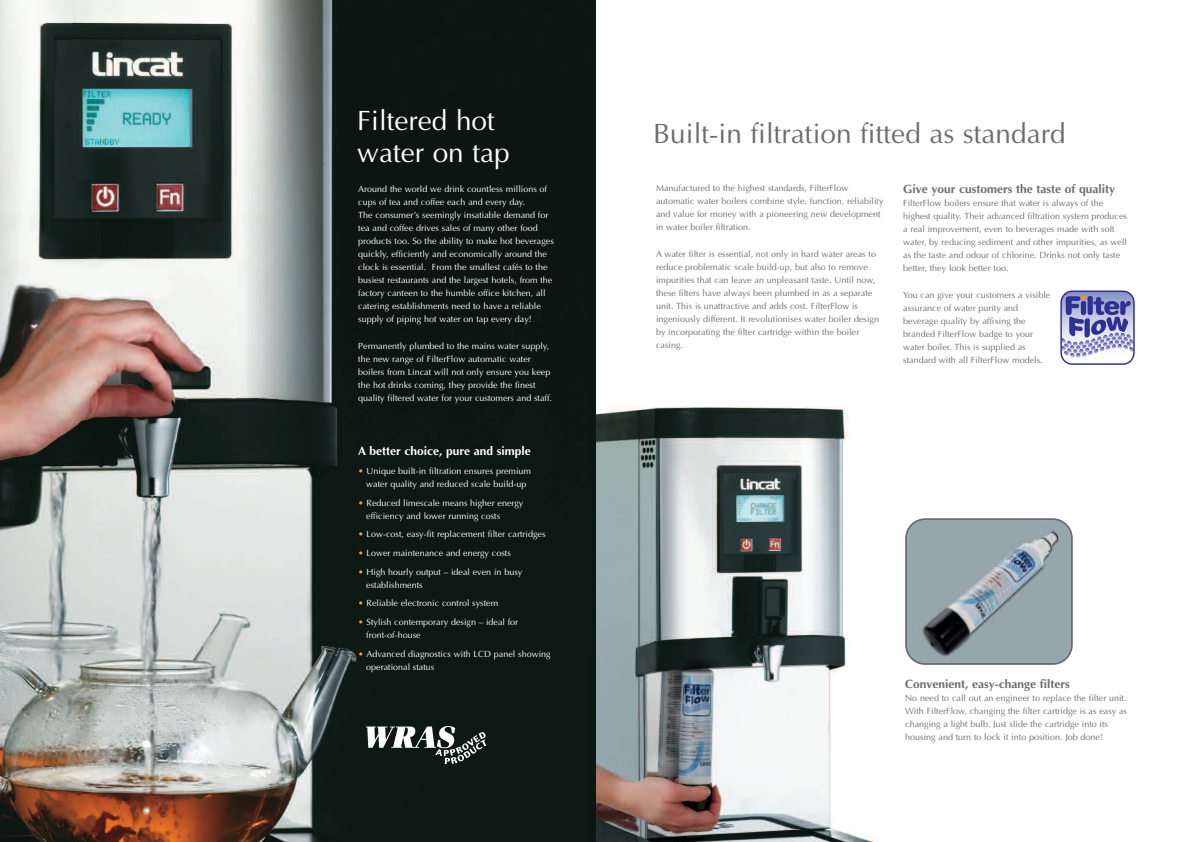
<style>
.page{position:relative;width:1191px;height:842px;background:#fff}
.page>*{position:absolute;margin:0;border:0;box-sizing:border-box;transform-origin:0 0}
.t1{font:28px "Optima";color:#6c6d70}
.t2{font:28px/32px "Optima";color:#fff}
.t3{font:700 12px "Optima";color:#6c6d70}
.t4{font:700 12px "Optima";color:#fff}
.t5{font:9px/13px "Optima";color:#6c6d70}
.t6{font:9px/13px "Optima";color:#fff}
.s1{color:#f8a35c}
</style>
<div class="page">
<img style="left:595px;top:398px;width:285px;height:444px">
<img style="left:0;top:0;width:595px;height:842px">
<svg style="left:905px;top:518px;width:167px;height:147px;background:#909da4"></svg>
<svg style="left:1061px;top:291px;width:73px;height:73px"></svg>
<div style="left:1060px;top:290px;width:74px;height:75px;border:1px solid #2e3092;border-radius:11px"></div>
<svg style="left:1061px;top:295px;width:73px;height:63px;background:#9496c7"></svg>
<img style="left:362px;top:721px;width:128px;height:50px">
<h1 class="t2" style="left:357px;top:104px;width:154px">Filtered hot water on tap</h1>
<p class="t6" style="left:358px;top:182px;width:197px">Around the world we drink countless millions of cups of tea and coffee each and every day.<br>The consumer’s seemingly insatiable demand for tea and coffee drives sales of many other food products too. So the ability to make hot beverages quickly, efficiently and economically around the clock is essential. From the smallest cafés to the busiest restaurants and the largest hotels, from the factory canteen to the humble office kitchen, all catering establishments need to have a reliable supply of piping hot water on tap every day!</p>
<p class="t6" style="left:358px;top:339px;width:195px">Permanently plumbed to the mains water supply, the new range of FilterFlow automatic water boilers from Lincat will not only ensure you keep the hot drinks coming, they provide the finest quality filtered water for your customers and staff.</p>
<h2 class="t4" style="left:358px;top:444px;width:174px">A better choice, pure and simple</h2>
<p class="t6" style="left:358px;top:464px;width:174px;text-align:center"><span class="s1">•</span> Unique built-in filtration ensures premium water quality and reduced scale build-up</p>
<p class="t6" style="left:366px;top:496px;width:159px;text-indent:-8px"><span class="s1">•</span> Reduced limescale means higher energy efficiency and lower running costs</p>
<p class="t6" style="left:358px;top:528px;width:189px"><span class="s1">•</span> Low-cost, easy-fit replacement filter cartridges</p>
<p class="t6" style="left:358px;top:546px;width:154px"><span class="s1">•</span> Lower maintenance and energy costs</p>
<p class="t6" style="left:366px;top:565px;width:158px;text-indent:-8px"><span class="s1">•</span> High hourly output – ideal even in busy establishments</p>
<p class="t6" style="left:358px;top:597px;width:141px"><span class="s1">•</span> Reliable electronic control system</p>
<p class="t6" style="left:366px;top:615px;width:154px;text-indent:-8px"><span class="s1">•</span> Stylish contemporary design – ideal for front-of-house</p>
<p class="t6" style="left:366px;top:647px;width:186px;text-indent:-8px"><span class="s1">•</span> Advanced diagnostics with LCD panel showing operational status</p>
<h1 class="t1" style="left:653px;top:116px;width:414px">Built-in filtration fitted as standard</h1>
<p class="t5" style="left:656px;top:181px;width:229px">Manufactured to the highest standards, FilterFlow automatic water boilers combine style, function, reliability and value for money with a pioneering new development in water boiler filtration.</p>
<p class="t5" style="left:656px;top:247px;width:225px">A water filter is essential, not only in hard water areas to reduce problematic scale build-up, but also to remove impurities that can leave an unpleasant taste. Until now, these filters have always been plumbed in as a separate unit. This is unattractive and adds cost. FilterFlow is ingeniously different. It revolutionises water boiler design by incorporating the filter cartridge within the boiler casing.</p>
<h2 class="t3" style="left:903px;top:182px;width:213px">Give your customers the taste of quality</h2>
<p class="t5" style="left:903px;top:197px;width:225px">FilterFlow boilers ensure that water is always of the highest quality. Their advanced filtration system produces a real improvement, even to beverages made with soft water, by reducing sediment and other impurities, as well as the taste and odour of chlorine. Drinks not only taste better, they look better too.</p>
<p class="t5" style="left:903px;top:289px;width:149px">You can give your customers a visible assurance of water purity and beverage quality by affixing the branded FilterFlow badge to your water boiler. This is supplied as standard with all FilterFlow models.</p>
<h2 class="t3" style="left:905px;top:677px;width:166px">Convenient, easy-change filters</h2>
<p class="t5" style="left:905px;top:691px;width:223px">No need to call out an engineer to replace the filter unit.<br>With FilterFlow, changing the filter cartridge is as easy as changing a light bulb. Just slide the cartridge into its housing and turn to lock it into position. Job done!</p>
</div>
